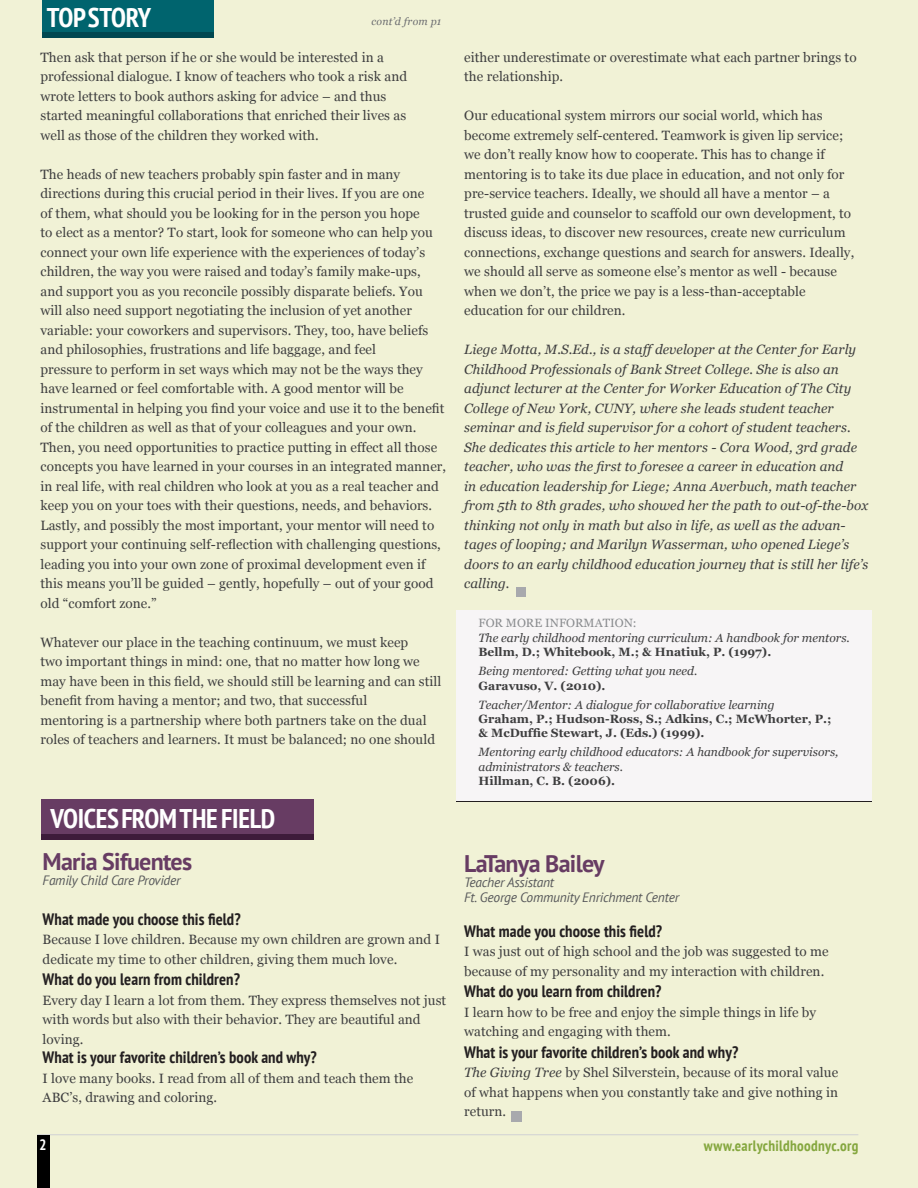
<style>
.page{position:relative;width:918px;height:1188px;background:#f1f2d6}
.page>*{position:absolute;margin:0;border:0;box-sizing:border-box;transform-origin:0 0}
.t1{font:700 condensed 27px "PT Sans";letter-spacing:-.01em;color:#fff}
.t2{font:700 24px "PT Sans";letter-spacing:-.03em;color:#673c63}
.t3{font:700 condensed 16.5px "PT Sans";letter-spacing:.005em;color:#231f20}
.t4{font:700 condensed 15px "PT Sans";color:#85a73f}
.t5{font:700 condensed 15px "PT Sans";color:#fff}
.t6{font:13.5px/19.5px "Georgia";letter-spacing:.005em;color:#3e3e3f}
.t7{font:italic 13.5px/19.5px "Georgia";letter-spacing:.005em;color:#3e3e3f}
.t8{font:italic 13.5px/15px "PT Sans";letter-spacing:-.02em;color:#57585a}
.t9{font:italic 12px/14.4px "Georgia";color:#3e3e3f}
.t10{font:700 12px/14.4px "Georgia";color:#3e3e3f}
.t11{font:12px "Georgia";color:#8a8c8f}
.t12{font:italic 10.5px "Georgia";letter-spacing:.02em;color:#6c6d70}
.s1{font-style:italic}
</style>
<div class="page">
<hr style="left:37px;top:1134px;width:821px;height:1px;background:#d1d2d4">
<div style="left:42px;top:0;width:172px;height:37px;background:#00646e"></div>
<div style="left:42px;top:32px;width:172px;height:5px;background:#00454e"></div>
<div style="left:41px;top:800px;width:273px;height:39px;background:#673c63"></div>
<div style="left:41px;top:834px;width:273px;height:5px;background:#3d1b3a"></div>
<div style="left:37px;top:1135px;width:13px;height:53px;background:#000"></div>
<div style="left:511px;top:1111px;width:11px;height:11px;background:#a8a9ad"></div>
<div style="left:456px;top:610px;width:416px;height:191px;background:#f7f5f6"></div>
<div style="left:516px;top:587px;width:9px;height:9px;background:#a8a9ad"></div>
<h1 class="t1" style="left:47px;top:-1px;width:106px">Top Story</h1>
<p class="t12" style="left:372px;top:15px;width:71px">cont’d from p1</p>
<p class="t6" style="left:40px;top:48px;width:368px">Then ask that person if he or she would be interested in a professional dialogue. I know of teachers who took a risk and wrote letters to book authors asking for advice – and thus started meaningful collaborations that enriched their lives as well as those of the children they worked with.</p>
<p class="t6" style="left:40px;top:165px;width:407px">The heads of new teachers probably spin faster and in many directions during this crucial period in their lives. If you are one<br>of them, what should you be looking for in the person you hope<br>to elect as a mentor? To start, look for someone who can help you connect your own life experience with the experiences of today’s children, the way you were raised and today’s family make-ups, and support you as you reconcile possibly disparate beliefs. You will also need support negotiating the inclusion of yet another variable: your coworkers and supervisors. They, too, have beliefs and philosophies, frustrations and life baggage, and feel<br>pressure to perform in set ways which may not be the ways they have learned or feel comfortable with. A good mentor will be instrumental in helping you find your voice and use it to the benefit of the children as well as that of your colleagues and your own.<br>Then, you need opportunities to practice putting in effect all those concepts you have learned in your courses in an integrated manner, in real life, with real children who look at you as a real teacher and keep you on your toes with their questions, needs, and behaviors.<br>Lastly, and possibly the most important, your mentor will need to support your continuing self-reflection with challenging questions, leading you into your own zone of proximal development even if this means you’ll be guided – gently, hopefully – out of your good old “comfort zone.”</p>
<p class="t6" style="left:40px;top:633px;width:402px">Whatever our place in the teaching continuum, we must keep<br>two important things in mind: one, that no matter how long we may have been in this field, we should still be learning and can still benefit from having a mentor; and two, that successful<br>mentoring is a partnership where both partners take on the dual roles of teachers and learners. It must be balanced; no one should</p>
<h1 class="t1" style="left:51px;top:800px;width:226px">voices from the field</h1>
<h2 class="t2" style="left:43px;top:846px;width:151px">Maria Sifuentes</h2>
<p class="t8" style="left:43px;top:873px;width:139px">Family Child Care Provider</p>
<p class="t3" style="left:43px;top:908px;width:200px">What made you choose this field?</p>
<p class="t6" style="left:43px;top:930px;width:399px">Because I love children. Because my own children are grown and I dedicate my time to other children, giving them much love.</p>
<p class="t3" style="left:43px;top:969px;width:199px">What do you learn from children?</p>
<p class="t6" style="left:43px;top:991px;width:405px">Every day I learn a lot from them. They express themselves not just with words but also with their behavior. They are beautiful and loving.</p>
<p class="t3" style="left:43px;top:1047px;width:276px">What is your favorite children’s book and why?</p>
<p class="t6" style="left:43px;top:1069px;width:372px">I love many books. I read from all of them and teach them the<br>ABC’s, drawing and coloring.</p>
<p class="t5" style="left:39px;top:1135px;width:9px">2</p>
<p class="t6" style="left:464px;top:48px;width:394px">either underestimate or overestimate what each partner brings to the relationship.</p>
<p class="t6" style="left:464px;top:106px;width:392px">Our educational system mirrors our social world, which has become extremely self-centered. Teamwork is given lip service; we don’t really know how to cooperate. This has to change if mentoring is to take its due place in education, and not only for pre-service teachers. Ideally, we should all have a mentor – a trusted guide and counselor to scaffold our own development, to discuss ideas, to discover new resources, create new curriculum connections, exchange questions and search for answers. Ideally, we should all serve as someone else’s mentor as well - because when we don’t, the price we pay is a less-than-acceptable education for our children.</p>
<p class="t7" style="left:464px;top:340px;width:406px">Liege Motta, M.S.Ed., is a staff developer at the Center for Early Childhood Professionals of Bank Street College. She is also an adjunct lecturer at the Center for Worker Education of The City College of New York, CUNY, where she leads student teacher seminar and is field supervisor for a cohort of student teachers.<br>She dedicates this article to her mentors - Cora Wood, 3rd grade teacher, who was the first to foresee a career in education and<br>in education leadership for Liege; Anna Averbuch, math teacher from 5th to 8th grades, who showed her the path to out-of-the-box thinking not only in math but also in life, as well as the advan&shy;tages of looping; and Marilyn Wasserman, who opened Liege’s doors to an early childhood education journey that is still her life’s calling.</p>
<p class="t11" style="left:478px;top:616px;width:75px">For more info</p>
<p class="t11" style="left:575px;top:616px;width:18px">rmation</p>
<p class="t11" style="left:633px;top:616px;width:5px">:</p>
<p class="t9" style="left:478px;top:631px;width:373px">The early childhood mentoring curriculum: A handbook for mentors.</p>
<p class="t10" style="left:478px;top:645px;width:294px">Bellm, D.; Whitebook, M.; &amp; Hnatiuk, P. (1997).</p>
<p class="t9" style="left:478px;top:664px;width:220px">Being mentored: Getting what you need.</p>
<p class="t10" style="left:478px;top:678px;width:129px">Garavuso, V. (2010).</p>
<p class="t9" style="left:478px;top:697px;width:298px">Teacher/Mentor: A dialogue for collaborative learning</p>
<p class="t10" style="left:478px;top:712px;width:355px">Graham, P.; Hudson-Ross, S.; Adkins, C.; McWhorter, P.; &amp; McDuffie Stewart, J. (Eds.) (1999).</p>
<p class="t9" style="left:478px;top:745px;width:361px">Mentoring early childhood educators: A handbook for supervisors, administrators &amp; teachers.</p>
<p class="t10" style="left:478px;top:774px;width:138px">Hillman, C. B. (2006).</p>
<h2 class="t2" style="left:464px;top:847px;width:142px">LaTanya Bailey</h2>
<p class="t8" style="left:464px;top:874px;width:216px">Teacher Assistant<br>Ft. George Community Enrichment Center</p>
<p class="t3" style="left:464px;top:920px;width:200px">What made you choose this field?</p>
<p class="t6" style="left:464px;top:942px;width:366px">I was just out of high school and the job was suggested to me because of my personality and my interaction with children.</p>
<p class="t3" style="left:464px;top:980px;width:199px">What do you learn from children?</p>
<p class="t6" style="left:464px;top:1003px;width:354px">I learn how to be free and enjoy the simple things in life by watching and engaging with them.</p>
<p class="t3" style="left:464px;top:1041px;width:276px">What is your favorite children’s book and why?</p>
<p class="t6" style="left:464px;top:1063px;width:376px;text-align:justify"><span class="s1">The Giving Tree</span> by Shel Silverstein, because of its moral value of what happens when you constantly take and give nothing in return.</p>
<p class="t4" style="left:704px;top:1136px;width:156px">www.earlychildhoodnyc.org</p>
</div>
